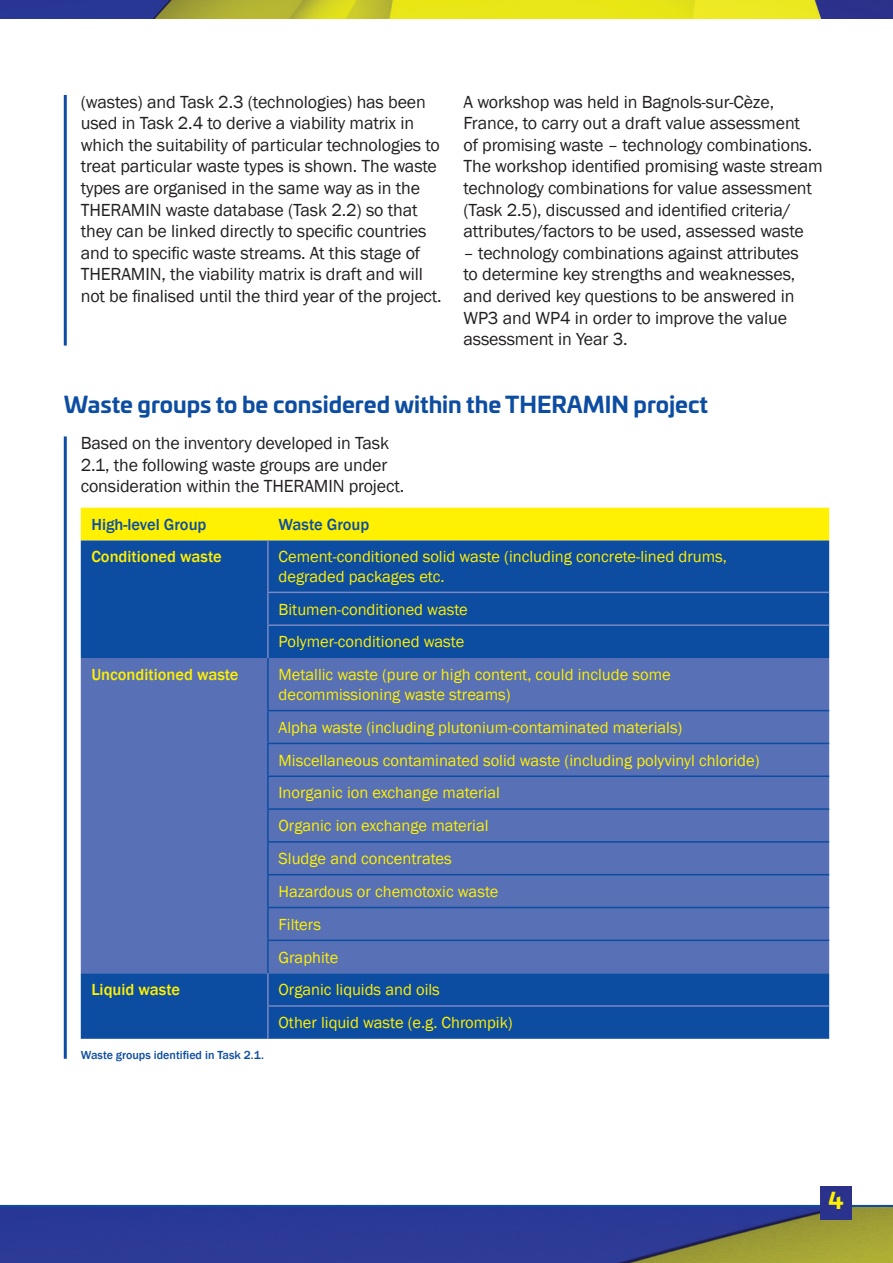
<style>
.page{position:relative;width:893px;height:1263px;background:#fff}
.page>*{position:absolute;margin:0;border:0;box-sizing:border-box;transform-origin:0 0}
.t1{font:700 22.35px "Univia Pro";color:#0d4da1}
.t2{font:700 22.35px "Univia Pro";color:#fff101}
.t3{font:18px/21.6px "Franklin Gothic";letter-spacing:-.01em;color:#231f20}
.t4{font:16.5px/32.8px "Franklin Gothic";color:#fff101}
.t5{font:500 16.5px "Franklin Gothic";color:#fff101}
.t6{font:500 16.5px "Franklin Gothic";color:#0d4da1}
.t7{font:500 12px "Franklin Gothic";color:#0d4da1}
</style>
<div class="page">
<hr style="left:0;top:1205px;width:893px;height:3px;background:#0d4da1">
<img style="left:0;top:1208px;width:893px;height:55px">
<img style="left:821px;top:1187px;width:30px;height:32px">
<img style="left:0;top:0;width:893px;height:18px">
<div style="left:81px;top:508px;width:748px;height:32px;background:#fff101"></div>
<div style="left:81px;top:540px;width:748px;height:499px;background:#0d4da1"></div>
<div style="left:81px;top:658px;width:748px;height:315px;background:#5870b6"></div>
<hr style="left:267px;top:710px;width:562px;height:1px;background:#0d4da1">
<hr style="left:267px;top:743px;width:562px;height:1px;background:#0d4da1">
<hr style="left:267px;top:775px;width:562px;height:2px;background:#0d4da1">
<hr style="left:267px;top:808px;width:562px;height:2px;background:#0d4da1">
<hr style="left:267px;top:841px;width:562px;height:2px;background:#0d4da1">
<hr style="left:267px;top:874px;width:562px;height:1px;background:#0d4da1">
<hr style="left:267px;top:907px;width:562px;height:1px;background:#0d4da1">
<hr style="left:267px;top:939px;width:562px;height:2px;background:#0d4da1">
<hr style="left:267px;top:592px;width:562px;height:1px;background:#7a88c3">
<hr style="left:267px;top:624px;width:562px;height:2px;background:#7a88c3">
<hr style="left:267px;top:1005px;width:562px;height:2px;background:#7a88c3">
<hr style="left:267px;top:540px;width:2px;height:52px;background:#7a88c3">
<hr style="left:267px;top:593px;width:2px;height:31px;background:#7a88c3">
<hr style="left:267px;top:626px;width:2px;height:32px;background:#7a88c3">
<hr style="left:267px;top:973px;width:2px;height:32px;background:#7a88c3">
<hr style="left:267px;top:1007px;width:2px;height:32px;background:#7a88c3">
<hr style="left:267px;top:658px;width:2px;height:52px;background:#0d4da1">
<hr style="left:267px;top:711px;width:2px;height:32px;background:#0d4da1">
<hr style="left:267px;top:744px;width:2px;height:31px;background:#0d4da1">
<hr style="left:267px;top:777px;width:2px;height:31px;background:#0d4da1">
<hr style="left:267px;top:810px;width:2px;height:31px;background:#0d4da1">
<hr style="left:267px;top:843px;width:2px;height:31px;background:#0d4da1">
<hr style="left:267px;top:875px;width:2px;height:32px;background:#0d4da1">
<hr style="left:267px;top:908px;width:2px;height:31px;background:#0d4da1">
<hr style="left:267px;top:941px;width:2px;height:32px;background:#0d4da1">
<hr style="left:64px;top:95px;width:3px;height:251px;background:#0d4da1">
<hr style="left:64px;top:436px;width:3px;height:623px;background:#0d4da1">
<p class="t3" style="left:81px;top:91px;width:362px">(wastes) and Task 2.3 (technologies) has been used in Task 2.4 to derive a viability matrix in which the suitability of particular technologies to treat particular waste types is shown. The waste types are organised in the same way as in the THERAMIN waste database (Task 2.2) so that they can be linked directly to specific countries and to specific waste streams. At this stage of THERAMIN, the viability matrix is draft and will not be finalised until the third year of the project.</p>
<p class="t3" style="left:463px;top:91px;width:361px">A workshop was held in Bagnols-sur-Cèze, France, to carry out a draft value assessment<br>of promising waste – technology combinations.<br>The workshop identified promising waste stream technology combinations for value assessment (Task 2.5), discussed and identified criteria/ attributes/factors to be used, assessed waste</p>
<p class="t3" style="left:463px;top:242px;width:337px">– technology combinations against attributes to determine key strengths and weaknesses, and derived key questions to be answered in WP3 and WP4 in order to improve the value assessment in Year 3.</p>
<p class="t1" style="left:64px;top:387px;width:646px">Waste groups to be considered within the THERAMIN project</p>
<p class="t3" style="left:81px;top:433px;width:325px">Based on the inventory developed in Task<br>2.1, the following waste groups are under consideration within the THERAMIN project.</p>
<p class="t6" style="left:91px;top:514px;width:117px">High-level Group</p>
<p class="t6" style="left:279px;top:514px;width:92px">Waste Group</p>
<p class="t5" style="left:91px;top:546px;width:132px">Conditioned waste</p>
<p class="t4" style="left:279px;top:547px;width:450px;line-height:19.8px">Cement-conditioned solid waste (including concrete-lined drums, degraded packages etc.</p>
<p class="t4" style="left:279px;top:593px;width:191px">Bitumen-conditioned waste<br>Polymer-conditioned waste</p>
<p class="t5" style="left:91px;top:664px;width:149px">Unconditioned waste</p>
<p class="t4" style="left:279px;top:665px;width:394px;line-height:19.8px">Metallic waste (pure or high content, could include some decommissioning waste streams)</p>
<p class="t4" style="left:279px;top:711px;width:482px">Alpha waste (including plutonium-contaminated materials)<br>Miscellaneous contaminated solid waste (including polyvinyl chloride)<br>Inorganic ion exchange material<br>Organic ion exchange material<br>Sludge and concentrates<br>Hazardous or chemotoxic waste<br>Filters<br>Graphite</p>
<p class="t5" style="left:91px;top:980px;width:90px">Liquid waste</p>
<p class="t4" style="left:279px;top:974px;width:236px">Organic liquids and oils<br>Other liquid waste (e.g. Chrompik)</p>
<p class="t7" style="left:81px;top:1047px;width:185px">Waste groups identified in Task 2.1.</p>
<p class="t2" style="left:828px;top:1183px;width:17px">4</p>
</div>
